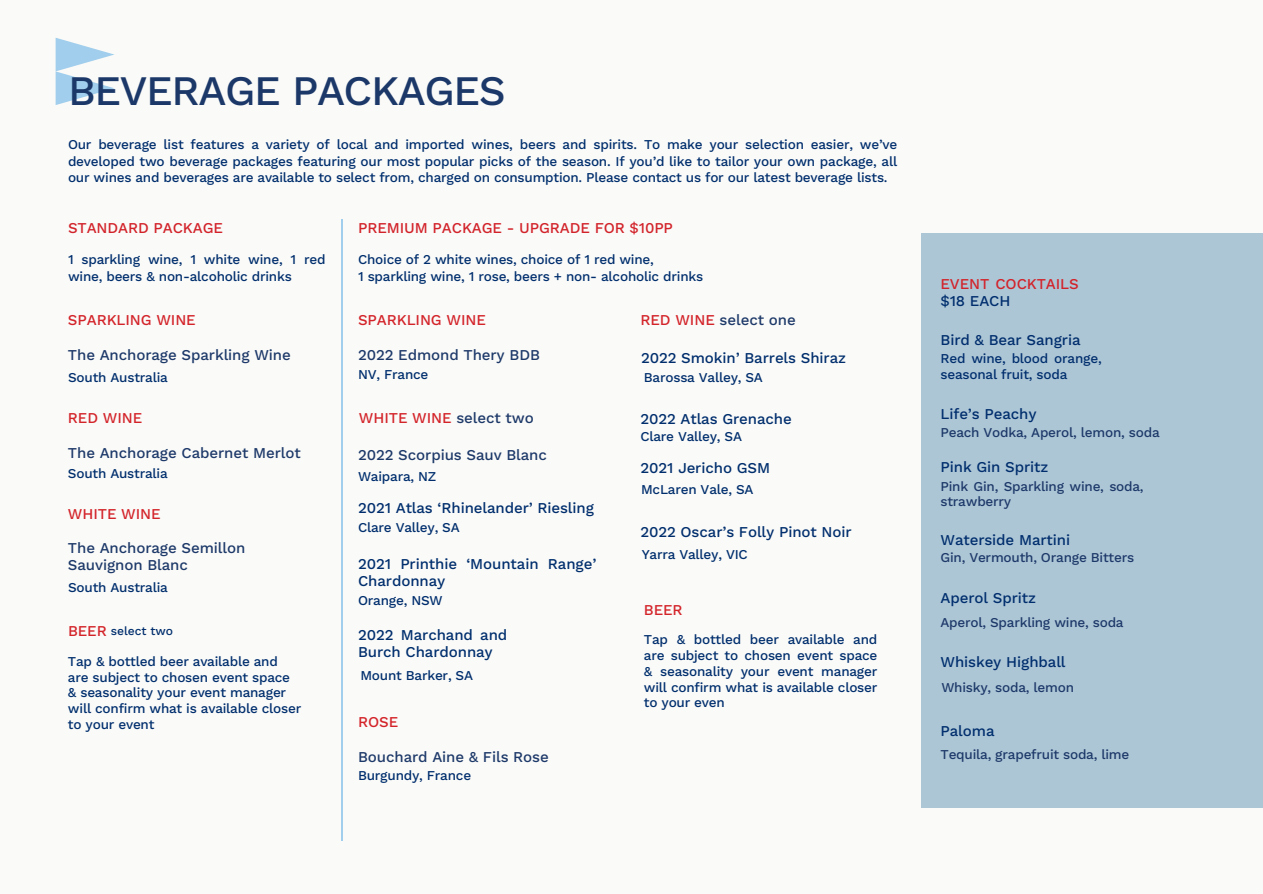
<style>
.page{position:relative;width:1263px;height:894px;background:#fff}
.page>*{position:absolute;margin:0;border:0;box-sizing:border-box;transform-origin:0 0}
.t1{font:500 42px "Work Sans";letter-spacing:-.03em;color:#1b3869}
.t2{font:500 15px/16.8px "Work Sans";letter-spacing:-.005em;color:#002e6d}
.t3{font:500 15px/16.8px "Work Sans";letter-spacing:-.005em;color:#1d3969}
.t4{font:500 15px "Work Sans";letter-spacing:-.005em;color:#d3242a}
.t5{font:500 15px/16.8px "Work Sans";letter-spacing:-.005em;color:#d2232a}
.t6{font:500 13.5px/15.8px "Work Sans";letter-spacing:-.015em;color:#002e6d}
.t7{font:500 13.5px/15.8px "Work Sans";letter-spacing:-.015em;color:#1d3969}
.t8{font:500 12px "Work Sans";letter-spacing:-.005em;color:#002e6d}
.s1{color:#d3242a}
.s2{color:#1d3969}
.s3{color:#002e6d}
</style>
<div class="page">
<div style="left:0;top:0;width:1263px;height:893px;background:#fafaf8"></div>
<hr style="left:341px;top:219px;width:2px;height:622px;background:#a0ceec">
<div style="left:921px;top:233px;width:342px;height:574px;background:#adc6d6"></div>
<svg style="left:56px;top:38px;width:58px;height:67px"></svg>
<p class="t1" style="left:68px;top:66px;width:439px">BEVERAGE PACKAGES</p>
<p class="t6" style="left:68px;top:136px;width:831px;line-height:16.8px;text-align:justify">Our beverage list features a variety of local and imported wines, beers and spirits. To make your selection easier, we’ve developed two beverage packages featuring our most popular picks of the season. If you’d like to tailor your own package, all our wines and beverages are available to select from, charged on consumption. Please contact us for our latest beverage lists.</p>
<p class="t5" style="left:68px;top:219px;width:156px">STANDARD PACKAGE</p>
<p class="t5" style="left:358px;top:219px;width:316px">PREMIUM PACKAGE - UPGRADE FOR $10PP</p>
<p class="t6" style="left:68px;top:250px;width:259px;line-height:16.8px">1 sparkling wine, 1 white wine, 1 red wine, beers &amp; non-alcoholic drinks</p>
<p class="t6" style="left:358px;top:251px;width:297px">Choice of 2 white wines, choice of 1 red wine,</p>
<p class="t6" style="left:358px;top:268px;width:347px">1 sparkling wine, 1 rose, beers + non- alcoholic drinks</p>
<p class="t4" style="left:68px;top:311px;width:129px">SPARKLING WINE</p>
<p class="t3" style="left:68px;top:346px;width:224px">The Anchorage Sparkling Wine</p>
<p class="t4" style="left:358px;top:311px;width:129px">SPARKLING WINE</p>
<p class="t3" style="left:358px;top:346px;width:183px">2022 Edmond Thery BDB</p>
<p class="t3" style="left:640px;top:312px;width:157px"><span class="s1">RED WINE</span> select one</p>
<p class="t2" style="left:641px;top:349px;width:206px">2022 Smokin’ Barrels Shiraz</p>
<p class="t6" style="left:68px;top:369px;width:101px">South Australia</p>
<p class="t6" style="left:358px;top:366px;width:72px">NV, France</p>
<p class="t6" style="left:644px;top:369px;width:120px">Barossa Valley, SA</p>
<p class="t4" style="left:68px;top:409px;width:76px">RED WINE</p>
<p class="t3" style="left:68px;top:444px;width:234px">The Anchorage Cabernet Merlot</p>
<p class="t6" style="left:68px;top:465px;width:101px">South Australia</p>
<p class="t4" style="left:68px;top:505px;width:94px">WHITE WINE</p>
<p class="t3" style="left:68px;top:539px;width:179px">The Anchorage Semillon<br>Sauvignon Blanc</p>
<p class="t6" style="left:68px;top:579px;width:101px">South Australia</p>
<p class="t4" style="left:359px;top:409px;width:176px">WHITE WINE <span class="s2">select two</span></p>
<p class="t3" style="left:358px;top:446px;width:190px">2022 Scorpius Sauv Blanc</p>
<p class="t6" style="left:358px;top:468px;width:80px">Waipara, NZ</p>
<p class="t6" style="left:358px;top:519px;width:103px">Clare Valley, SA</p>
<p class="t2" style="left:358px;top:499px;width:237px">2021 Atlas ‘Rhinelander’ Riesling</p>
<p class="t2" style="left:358px;top:555px;width:240px">2021 Printhie ‘Mountain Range’<br>Chardonnay</p>
<p class="t2" style="left:640px;top:410px;width:153px">2022 Atlas Grenache</p>
<p class="t6" style="left:640px;top:428px;width:103px">Clare Valley, SA</p>
<p class="t2" style="left:640px;top:459px;width:131px">2021 Jericho GSM</p>
<p class="t6" style="left:641px;top:481px;width:114px">McLaren Vale, SA</p>
<p class="t2" style="left:640px;top:523px;width:213px">2022 Oscar’s Folly Pinot Noir</p>
<p class="t6" style="left:642px;top:546px;width:108px">Yarra Valley, VIC</p>
<p class="t6" style="left:358px;top:592px;width:86px">Orange, NSW</p>
<p class="t4" style="left:644px;top:601px;width:40px">BEER</p>
<p class="t4" style="left:68px;top:622px;width:40px">BEER</p>
<p class="t8" style="left:111px;top:623px;width:64px">select two</p>
<p class="t6" style="left:68px;top:653px;width:235px">Tap &amp; bottled beer available and are subject to chosen event space &amp; seasonality your event manager will confirm what is available closer to your event</p>
<p class="t2" style="left:358px;top:626px;width:151px">2022 Marchand and<br>Burch Chardonnay</p>
<p class="t6" style="left:360px;top:667px;width:114px">Mount Barker, SA</p>
<p class="t4" style="left:358px;top:712px;width:42px">ROSE</p>
<p class="t3" style="left:358px;top:747px;width:192px">Bouchard Aine &amp; Fils Rose</p>
<p class="t6" style="left:644px;top:631px;width:235px;text-align:justify">Tap &amp; bottled beer available and are subject to chosen event space &amp; seasonality your event manager will confirm what is available closer to your even</p>
<p class="t6" style="left:358px;top:767px;width:115px">Burgundy, France</p>
<p class="t5" style="left:940px;top:275px;width:140px">EVENT COCKTAILS <span class="s3">$18 EACH</span></p>
<p class="t2" style="left:940px;top:332px;width:142px">Bird &amp; Bear Sangria</p>
<p class="t6" style="left:940px;top:351px;width:163px">Red wine, blood orange, seasonal fruit, soda</p>
<p class="t2" style="left:940px;top:405px;width:98px">Life’s Peachy</p>
<p class="t7" style="left:940px;top:424px;width:221px">Peach Vodka, Aperol, lemon, soda</p>
<p class="t2" style="left:940px;top:458px;width:109px">Pink Gin Spritz</p>
<p class="t7" style="left:940px;top:478px;width:205px">Pink Gin, Sparkling wine, soda, strawberry</p>
<p class="t2" style="left:940px;top:531px;width:131px">Waterside Martini</p>
<p class="t7" style="left:940px;top:549px;width:195px">Gin, Vermouth, Orange Bitters</p>
<p class="t2" style="left:940px;top:589px;width:97px">Aperol Spritz</p>
<p class="t7" style="left:940px;top:614px;width:185px">Aperol, Sparkling wine, soda</p>
<p class="t2" style="left:940px;top:653px;width:127px">Whiskey Highball</p>
<p class="t7" style="left:941px;top:679px;width:134px">Whisky, soda, lemon</p>
<p class="t2" style="left:940px;top:721px;width:56px">Paloma</p>
<p class="t7" style="left:940px;top:746px;width:190px">Tequila, grapefruit soda, lime</p>
</div>
